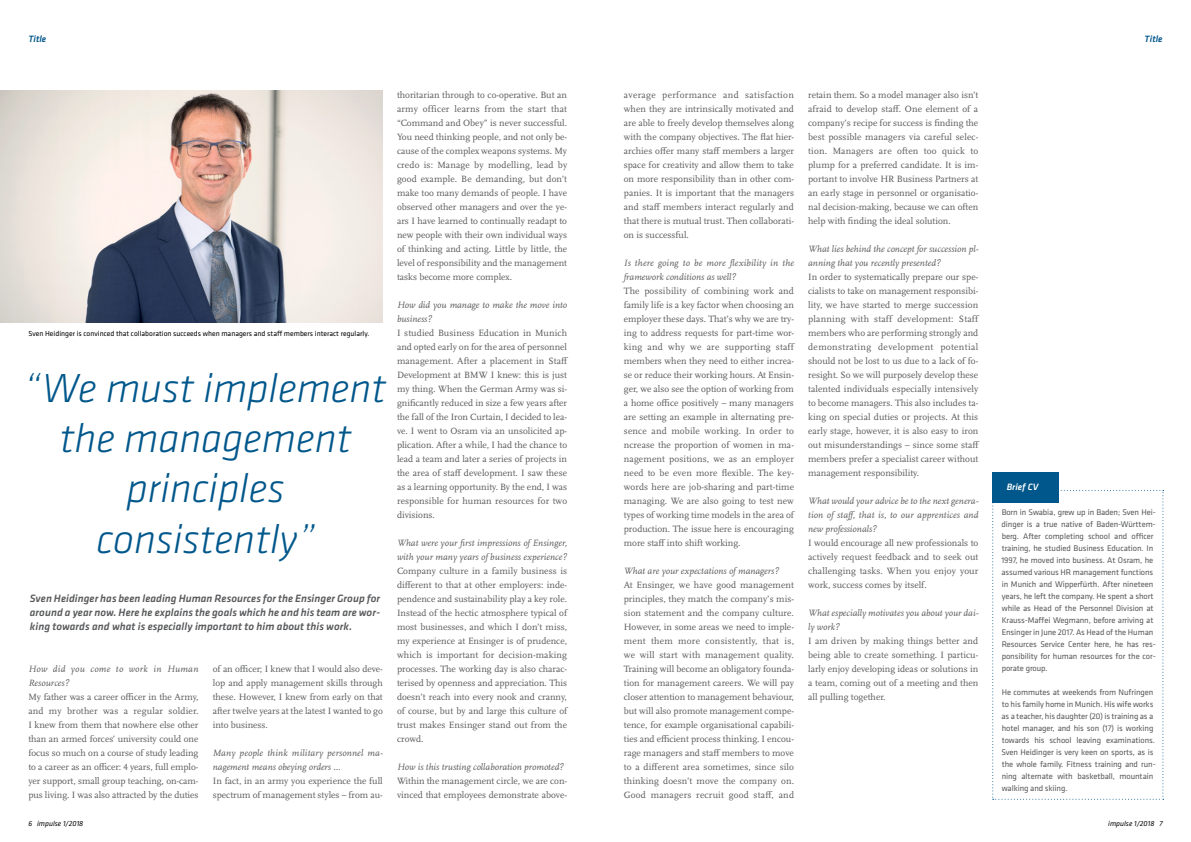
<style>
.page{position:relative;width:1191px;height:842px;background:#fff}
.page>*{position:absolute;margin:0;border:0;box-sizing:border-box;transform-origin:0 0}
.t1{font:italic 300 42px/50.4px "Klavika";color:#00578b;text-align:center}
.t2{font:italic 500 11px/14px "Klavika";letter-spacing:.005em;color:#58595b;text-align:justify}
.t3{font:9.5px/14px "Scala Pro";color:#58595b;text-align:justify}
.t4{font:italic 9.5px/14px "Scala Pro";color:#58595b}
.t5{font:italic 9.5px/14px "Scala Pro";letter-spacing:.03em;color:#58595b}
.t6{font:italic 500 9.5px "Klavika";letter-spacing:.005em;color:#00578b}
.t7{font:italic 500 9.5px "Klavika";letter-spacing:.005em;color:#fff}
.t8{font:8.5px/12px "Klavika";letter-spacing:-.01em;color:#58595b}
.t9{font:7.5px "Klavika";letter-spacing:.005em;color:#000}
.t10{font:italic 7.5px "Klavika";letter-spacing:.005em;color:#000}
</style>
<div class="page">
<img style="left:0;top:91px;width:383px;height:231px">
<svg style="left:992px;top:490px;width:171px;height:310px"></svg>
<div style="left:992px;top:472px;width:67px;height:31px;background:#00578b"></div>
<p class="t6" style="left:28px;top:32px;width:19px">Title</p>
<p class="t9" style="left:28px;top:329px;width:342px">Sven Heidinger is convinced that collaboration succeeds when managers and staff members interact regularly.</p>
<h1 class="t1" style="left:25px;top:362px;width:363px">“We must implement the management principles consistently”</h1>
<p class="t2" style="left:30px;top:591px;width:352px">Sven Heidinger has been leading Human Resources for the Ensinger Group for around a year now. Here he explains the goals which he and his team are wor&shy;king towards and what is especially important to him about this work.</p>
<p class="t5" style="left:28px;top:662px;width:172px">How did you come to work in Human<br>Resources?</p>
<p class="t3" style="left:28px;top:690px;width:172px">My father was a career officer in the Army, and my brother was a regular soldier.<br>I knew from them that nowhere else other than an armed forces’ university could one focus so much on a course of study leading to a career as an officer: 4 years, full emplo&shy;yer support, small group teaching, on-cam&shy;pus living. I was also attracted by the duties</p>
<p class="t3" style="left:213px;top:662px;width:171px">of an officer; I knew that I would also deve&shy;lop and apply management skills through these. However, I knew from early on that after twelve years at the latest I wanted to go into business.</p>
<p class="t4" style="left:213px;top:746px;width:171px">Many people think military personnel ma&shy;nagement means obeying orders …</p>
<p class="t3" style="left:213px;top:774px;width:171px">In fact, in an army you experience the full spectrum of management styles – from au-</p>
<p class="t3" style="left:397px;top:88px;width:172px">thoritarian through to co-operative. But an army officer learns from the start that “Command and Obey” is never successful.<br>You need thinking people, and not only be&shy;cause of the complex weapons systems. My credo is: Manage by modelling, lead by good example. Be demanding, but don’t make too many demands of people. I have observed other managers and over the ye&shy;ars I have learned to continually readapt to new people with their own individual ways of thinking and acting. Little by little, the level of responsibility and the management tasks become more complex.</p>
<p class="t4" style="left:397px;top:298px;width:172px">How did you manage to make the move into business?</p>
<p class="t3" style="left:397px;top:326px;width:173px;text-align:left">I studied Business Education in Munich and opted early on for the area of personnel management. After a placement in Staff Development at BMW I knew: this is just my thing. When the German Army was si&shy;gnificantly reduced in size a few years after the fall of the Iron Curtain, I decided to lea&shy;ve. I went to Osram via an unsolicited ap&shy;plication. After a while, I had the chance to lead a team and later a series of projects in the area of staff development. I saw these as a learning opportunity. By the end, I was responsible for human resources for two divisions.</p>
<p class="t4" style="left:397px;top:536px;width:172px">What were your first impressions of Ensinger, with your many years of business experience?</p>
<p class="t3" style="left:397px;top:564px;width:172px">Company culture in a family business is different to that at other employers: inde&shy;pendence and sustainability play a key role.<br>Instead of the hectic atmosphere typical of most businesses, and which I don’t miss, my experience at Ensinger is of prudence, which is important for decision-making processes. The working day is also charac&shy;terised by openness and appreciation. This doesn’t reach into every nook and cranny, of course, but by and large this culture of trust makes Ensinger stand out from the crowd.</p>
<p class="t4" style="left:397px;top:760px;width:168px">How is this trusting collaboration promoted?</p>
<p class="t3" style="left:397px;top:774px;width:172px">Within the management circle, we are con&shy;vinced that employees demonstrate above-</p>
<p class="t3" style="left:624px;top:88px;width:172px">average performance and satisfaction when they are intrinsically motivated and are able to freely develop themselves along with the company objectives. The flat hier&shy;archies offer many staff members a larger space for creativity and allow them to take on more responsibility than in other com&shy;panies. It is important that the managers and staff members interact regularly and that there is mutual trust. Then collaborati&shy;on is successful.</p>
<p class="t4" style="left:624px;top:256px;width:172px">Is there going to be more flexibility in the framework conditions as well?</p>
<p class="t3" style="left:624px;top:284px;width:172px">The possibility of combining work and family life is a key factor when choosing an employer these days. That’s why we are try&shy;ing to address requests for part-time wor&shy;king and why we are supporting staff members when they need to either increa&shy;se or reduce their working hours. At Ensin&shy;ger, we also see the option of working from a home office positively – many managers are setting an example in alternating pre&shy;sence and mobile working. In order to ncrease the proportion of women in ma&shy;nagement positions, we as an employer need to be even more flexible. The key&shy;words here are job-sharing and part-time managing. We are also going to test new types of working time models in the area of production. The issue here is encouraging more staff into shift working.</p>
<p class="t4" style="left:624px;top:564px;width:157px">What are your expectations of managers?</p>
<p class="t3" style="left:624px;top:578px;width:172px">At Ensinger, we have good management principles, they match the company’s mis&shy;sion statement and the company culture.<br>However, in some areas we need to imple&shy;ment them more consistently, that is, we will start with management quality.<br>Training will become an obligatory founda&shy;tion for management careers. We will pay closer attention to management behaviour, but will also promote management compe&shy;tence, for example organisational capabili&shy;ties and efficient process thinking. I encou&shy;rage managers and staff members to move to a different area sometimes, since silo thinking doesn’t move the company on.<br>Good managers recruit good staff, and</p>
<p class="t3" style="left:808px;top:88px;width:172px">retain them. So a model manager also isn’t afraid to develop staff. One element of a company’s recipe for success is finding the best possible managers via careful selec&shy;tion. Managers are often too quick to plump for a preferred candidate. It is im&shy;portant to involve HR Business Partners at an early stage in personnel or organisatio&shy;nal decision-making, because we can often help with finding the ideal solution.</p>
<p class="t4" style="left:808px;top:242px;width:172px">What lies behind the concept for succession pl&shy;anning that you recently presented?</p>
<p class="t3" style="left:808px;top:270px;width:173px;text-align:left">In order to systematically prepare our spe&shy;cialists to take on management responsibi&shy;lity, we have started to merge succession planning with staff development: Staff members who are performing strongly and demonstrating development potential should not be lost to us due to a lack of fo&shy;resight. So we will purposely develop these talented individuals especially intensively to become managers. This also includes ta&shy;king on special duties or projects. At this early stage, however, it is also easy to iron out misunderstandings – since some staff members prefer a specialist career without management responsibility.</p>
<p class="t4" style="left:808px;top:494px;width:172px;text-align:justify">What would your advice be to the next genera&shy;tion of staff, that is, to our apprentices and new professionals?</p>
<p class="t3" style="left:808px;top:536px;width:172px">I would encourage all new professionals to actively request feedback and to seek out challenging tasks. When you enjoy your work, success comes by itself.</p>
<p class="t4" style="left:808px;top:606px;width:172px">What especially motivates you about your dai&shy;ly work?</p>
<p class="t3" style="left:808px;top:634px;width:172px">I am driven by making things better and being able to create something. I particu&shy;larly enjoy developing ideas or solutions in a team, coming out of a meeting and then all pulling together.</p>
<p class="t6" style="left:1144px;top:32px;width:19px">Title</p>
<p class="t7" style="left:1006px;top:480px;width:33px">Brief CV</p>
<p class="t8" style="left:1001px;top:506px;width:156px">Born in Swabia, grew up in Baden; Sven Hei&shy;dinger is a true native of Baden-Württem&shy;berg. After completing school and officer training, he studied Business Education. In 1997, he moved into business. At Osram, he assumed various HR management functions in Munich and Wipperfürth. After nineteen years, he left the company. He spent a short while as Head of the Personnel Division at Krauss-Maffei Wegmann, before arriving at Ensinger in June 2017. As Head of the Human Resources Service Center here, he has res&shy;ponsibility for human resources for the cor&shy;porate group.</p>
<p class="t8" style="left:1001px;top:686px;width:156px">He commutes at weekends from Nufringen to his family home in Munich. His wife works as a teacher, his daughter (20) is training as a hotel manager, and his son (17) is working towards his school leaving examinations.<br>Sven Heidinger is very keen on sports, as is the whole family. Fitness training and run&shy;ning alternate with basketball, mountain walking and skiing.</p>
<p class="t10" style="left:28px;top:818px;width:57px">6 impulse 1/2018</p>
<p class="t10" style="left:1108px;top:818px;width:56px">impulse 1/2018 7</p>
</div>
